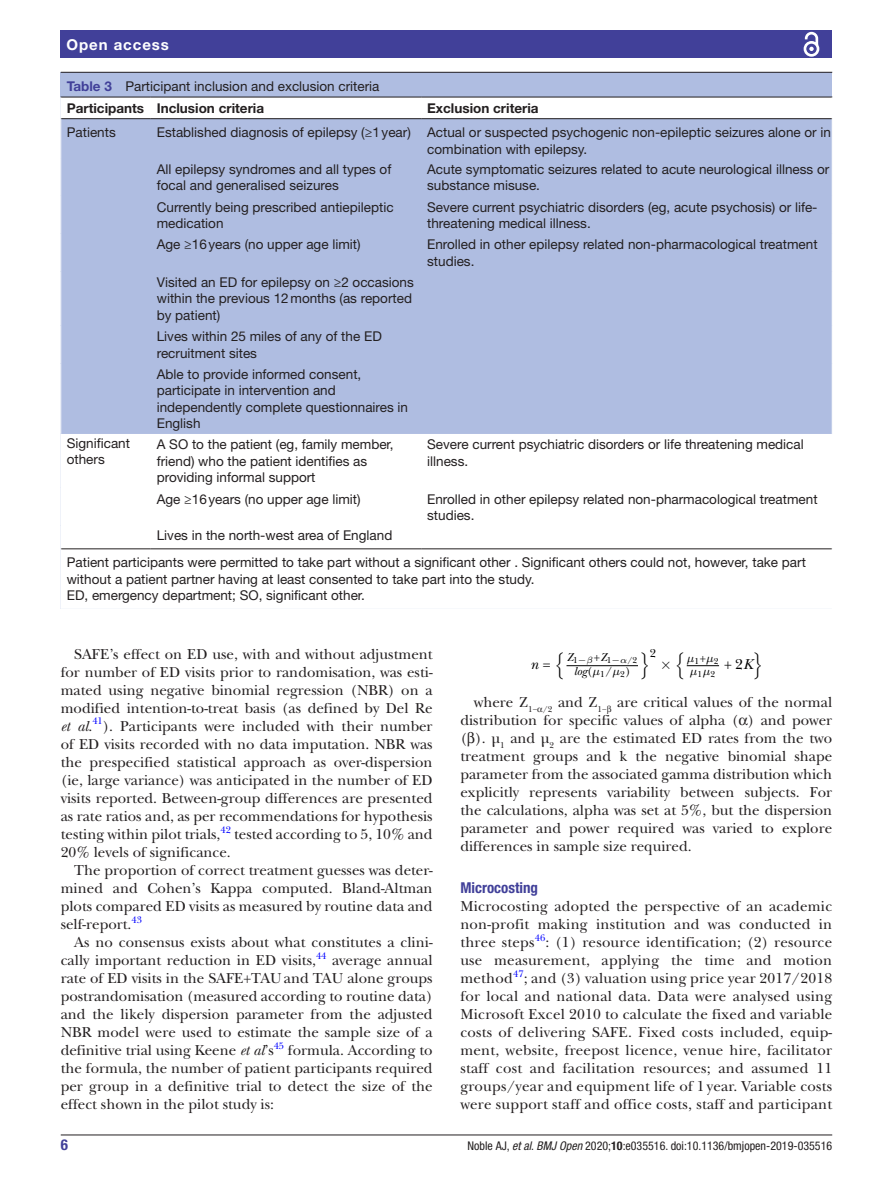
<style>
.page{position:relative;width:893px;height:1191px;background:#fff}
.page>*{position:absolute;margin:0;border:0;box-sizing:border-box;transform-origin:0 0}
.t1{font:15px/18px "New Baskerville";color:#231f20;text-align:justify}
.t2{font:700 condensed 15px "Helvetica Neue LT Std";color:#414099}
.t3{font:700 15px "Helvetica Neue LT Std";letter-spacing:.065em;color:#fff}
.t4{font:15px "CMEX10";color:#000}
.t5{font:15px "New Baskerville";color:#000}
.t6{font:italic 15px "New Baskerville";color:#000}
.t7{font:15px "CMSY10";color:#000}
.t8{font:13.5px/16.2px "Helvetica Neue LT Std";color:#231f20}
.t9{font:700 13.5px "Helvetica Neue LT Std";color:#231f20}
.t10{font:condensed 12px "Helvetica Neue LT Std";color:#231f20}
.t11{font:italic 12px "New Baskerville";color:#000}
.t12{font:12px/12.1px "CMMI8";color:#000}
.t13{font:9.9px "New Baskerville";color:#00f}
.t14{font:9px "New Baskerville";color:#000}
.s1{font-weight:700;color:#414099}
.s2{font-weight:700}
.s3{font-style:italic}
.s4{font-family:"New Baskerville"}
.s5{font-style:normal}
.s6{font-family:"CMSY6"}
.s7{font-family:"CMMI6"}
.s8{font-family:"CMMI8";font-style:normal}
</style>
<div class="page">
<hr style="left:61px;top:1134px;width:771px;height:1px;background:#231f20">
<div style="left:61px;top:31px;width:771px;height:27px;background:#414099"></div>
<svg style="left:803px;top:31px;width:17px;height:26px"></svg>
<div style="left:61px;top:73px;width:771px;height:536px;background:#afbde1"></div>
<hr style="left:61px;top:72px;width:771px;height:1px;background:#231f20">
<div style="left:61px;top:98px;width:771px;height:511px;background:#fff"></div>
<svg style="left:61px;top:119px;width:771px;height:315px"></svg>
<hr style="left:61px;top:97px;width:90px;height:1px;background:#231f20">
<hr style="left:61px;top:118px;width:90px;height:1px;background:#231f20">
<hr style="left:151px;top:97px;width:270px;height:1px;background:#231f20">
<hr style="left:151px;top:118px;width:270px;height:1px;background:#231f20">
<hr style="left:421px;top:97px;width:411px;height:1px;background:#231f20">
<hr style="left:421px;top:118px;width:411px;height:1px;background:#231f20">
<hr style="left:151px;top:548px;width:270px;height:1px;background:#231f20">
<hr style="left:421px;top:548px;width:411px;height:1px;background:#231f20">
<hr style="left:61px;top:548px;width:90px;height:1px;background:#231f20">
<svg style="left:60px;top:97px;width:1px;height:22px"></svg>
<svg style="left:60px;top:526px;width:1px;height:23px"></svg>
<hr style="left:67px;top:583px;width:765px;height:1px;background:#fff">
<hr style="left:67px;top:599px;width:765px;height:1px;background:#fff">
<hr style="left:566px;top:665px;width:72px;height:1px;background:#000">
<hr style="left:687px;top:665px;width:32px;height:1px;background:#000">
<p class="t3" style="left:66px;top:35px;width:104px">Open access</p>
<p class="t8" style="left:67px;top:75px;width:314px;line-height:22px"><span class="s1">Table 3</span> Participant inclusion and exclusion criteria<br><span class="s2">Participants Inclusion criteria</span></p>
<p class="t9" style="left:427px;top:99px;width:113px">Exclusion criteria</p>
<p class="t8" style="left:67px;top:124px;width:51px">Patients</p>
<p class="t8" style="left:427px;top:124px;width:405px;text-indent:-270px">Established diagnosis of epilepsy (≥1year) Actual or suspected psychogenic non-epileptic seizures alone or in combination with epilepsy.</p>
<p class="t8" style="left:157px;top:161px;width:236px">All epilepsy syndromes and all types of focal and generalised seizures</p>
<p class="t8" style="left:427px;top:161px;width:404px">Acute symptomatic seizures related to acute neurological illness or substance misuse.</p>
<p class="t8" style="left:157px;top:198px;width:238px">Currently being prescribed antiepileptic medication</p>
<p class="t8" style="left:427px;top:198px;width:392px">Severe current psychiatric disorders (eg, acute psychosis) or life&shy;threatening medical illness.</p>
<p class="t8" style="left:157px;top:236px;width:205px">Age ≥16years (no upper age limit)</p>
<p class="t8" style="left:427px;top:236px;width:392px">Enrolled in other epilepsy related non-pharmacological treatment studies.</p>
<p class="t8" style="left:157px;top:274px;width:259px">Visited an ED for epilepsy on ≥2 occasions within the previous 12months (as reported by patient)</p>
<p class="t8" style="left:157px;top:328px;width:227px">Lives within 25 miles of any of the ED recruitment sites</p>
<p class="t8" style="left:157px;top:366px;width:253px">Able to provide informed consent, participate in intervention and independently complete questionnaires in<br>English</p>
<p class="t8" style="left:67px;top:435px;width:65px">Significant others</p>
<p class="t8" style="left:157px;top:436px;width:238px">A SO to the patient (eg, family member, friend) who the patient identifies as providing informal support</p>
<p class="t8" style="left:427px;top:436px;width:378px">Severe current psychiatric disorders or life threatening medical illness.</p>
<p class="t8" style="left:157px;top:490px;width:205px">Age ≥16years (no upper age limit)</p>
<p class="t8" style="left:427px;top:490px;width:392px">Enrolled in other epilepsy related non-pharmacological treatment studies.</p>
<p class="t8" style="left:67px;top:521px;width:741px;line-height:27.6px;text-indent:90px">Lives in the north-west area of England<br>Patient participants were permitted to take part without a significant other . Significant others could not, however, take part</p>
<p class="t8" style="left:67px;top:570px;width:469px">without a patient partner having at least consented to take part into the study.<br>ED, emergency department; SO, significant other.</p>
<p class="t1" style="left:61px;top:645px;width:373px;text-indent:14px">SAFE’s effect on ED use, with and without adjustment for number of ED visits prior to randomisation, was esti&shy;mated using negative binomial regression (NBR) on a modified intention-to-treat basis (as defined by Del Re <span class="s3">et al</span>.</p>
<p class="t13" style="left:92px;top:715px;width:12px">41</p>
<p class="t1" style="left:61px;top:717px;width:373px;text-indent:42px">). Participants were included with their number of ED visits recorded with no data imputation. NBR was the prespecified statistical approach as over-dispersion (ie, large variance) was anticipated in the number of ED visits reported. Between-group differences are presented as rate ratios and, as per recommendations for hypothesis testing within pilot trials,<sup>42</sup> tested according to 5, 10% and 20% levels of significance.</p>
<p class="t1" style="left:61px;top:861px;width:373px;text-indent:14px">The proportion of correct treatment guesses was deter&shy;mined and Cohen’s Kappa computed. Bland-Altman plots compared ED visits as measured by routine data and self-report.</p>
<p class="t13" style="left:132px;top:913px;width:12px">43</p>
<p class="t1" style="left:61px;top:933px;width:373px;text-indent:14px">As no consensus exists about what constitutes a clini&shy;cally important reduction in ED visits,</p>
<p class="t13" style="left:316px;top:949px;width:12px">44</p>
<p class="t1" style="left:61px;top:951px;width:373px;text-indent:271px">average annual rate of ED visits in the SAFE+TAUand TAU alone groups postrandomisation (measured according to routine data) and the likely dispersion parameter from the adjusted NBR model were used to estimate the sample size of a definitive trial using Keene <span class="s3">et al</span>’s<sup>45</sup> formula. According to the formula, the number of patient participants required per group in a definitive trial to detect the size of the effect shown in the pilot study is:</p>
<p class="t4" style="left:640px;top:639px;width:18px">}<sub>2</sub></p>
<p class="t7" style="left:660px;top:655px;width:13px">×</p>
<p class="t4" style="left:675px;top:639px;width:11px">{</p>
<p class="t12" style="left:687px;top:653px;width:33px">µ<sub>1</sub><span class="s4">+</span>µ<sub>2 </sub>µ<sub>1</sub>µ<sub>2</sub></p>
<p class="t5" style="left:724px;top:656px;width:30px">+2<span class="s3">K</span></p>
<p class="t4" style="left:753px;top:639px;width:11px">}</p>
<p class="t1" style="left:460px;top:692px;width:373px;text-indent:14px">where Z<sub>1−</sub> <sub>/2</sub> and Z<sub>1−</sub> are critical values of the normal distribution for specific values of alpha ( ) and power ( ). µ<sub>1</sub> and µ<sub>2</sub> are the estimated ED rates from the two treatment groups and k the negative binomial shape parameter from the associated gamma distribution which explicitly represents variability between subjects. For the calculations, alpha was set at 5%, but the dispersion parameter and power required was varied to explore differences in sample size required.</p>
<p class="t2" style="left:460px;top:878px;width:79px">Microcosting</p>
<p class="t1" style="left:460px;top:897px;width:373px">Microcosting adopted the perspective of an academic non-profit making institution and was conducted in three steps<sup>46</sup>: (1) resource identification; (2) resource use measurement, applying the time and motion method</p>
<p class="t6" style="left:530px;top:656px;width:22px">n <span class="s5">=</span></p>
<p class="t4" style="left:555px;top:639px;width:11px">{</p>
<p class="t14" style="left:566px;top:655px;width:72px"><sup>Z</sup>1<span class="s6">−</span><span class="s7">β</span><sup>+</sup><sup>Z</sup>1<span class="s6">−</span><span class="s7">α</span>/2</p>
<p class="t11" style="left:574px;top:664px;width:58px">log<span class="s5">(</span><span class="s8">µ</span><sub>1</sub><span class="s5">/</span><span class="s8">µ</span><sub>2</sub><span class="s5">)</span></p>
<p class="t13" style="left:513px;top:967px;width:12px">47</p>
<p class="t1" style="left:460px;top:969px;width:373px;text-indent:63px">; and (3) valuation using price year 2017/2018 for local and national data. Data were analysed using Microsoft Excel 2010 to calculate the fixed and variable costs of delivering SAFE. Fixed costs included, equip&shy;ment, website, freepost licence, venue hire, facilitator staff cost and facilitation resources; and assumed 11 groups/year and equipment life of 1 year. Variable costs were support staff and office costs, staff and participant</p>
<p class="t2" style="left:61px;top:1135px;width:9px">6</p>
<p class="t10" style="left:467px;top:1138px;width:366px">Noble AJ, <span class="s3">et al</span>. <span class="s3">BMJ Open</span> 2020;<span class="s2">10</span>:e035516. doi:10.1136/bmjopen-2019-035516</p>
</div>
